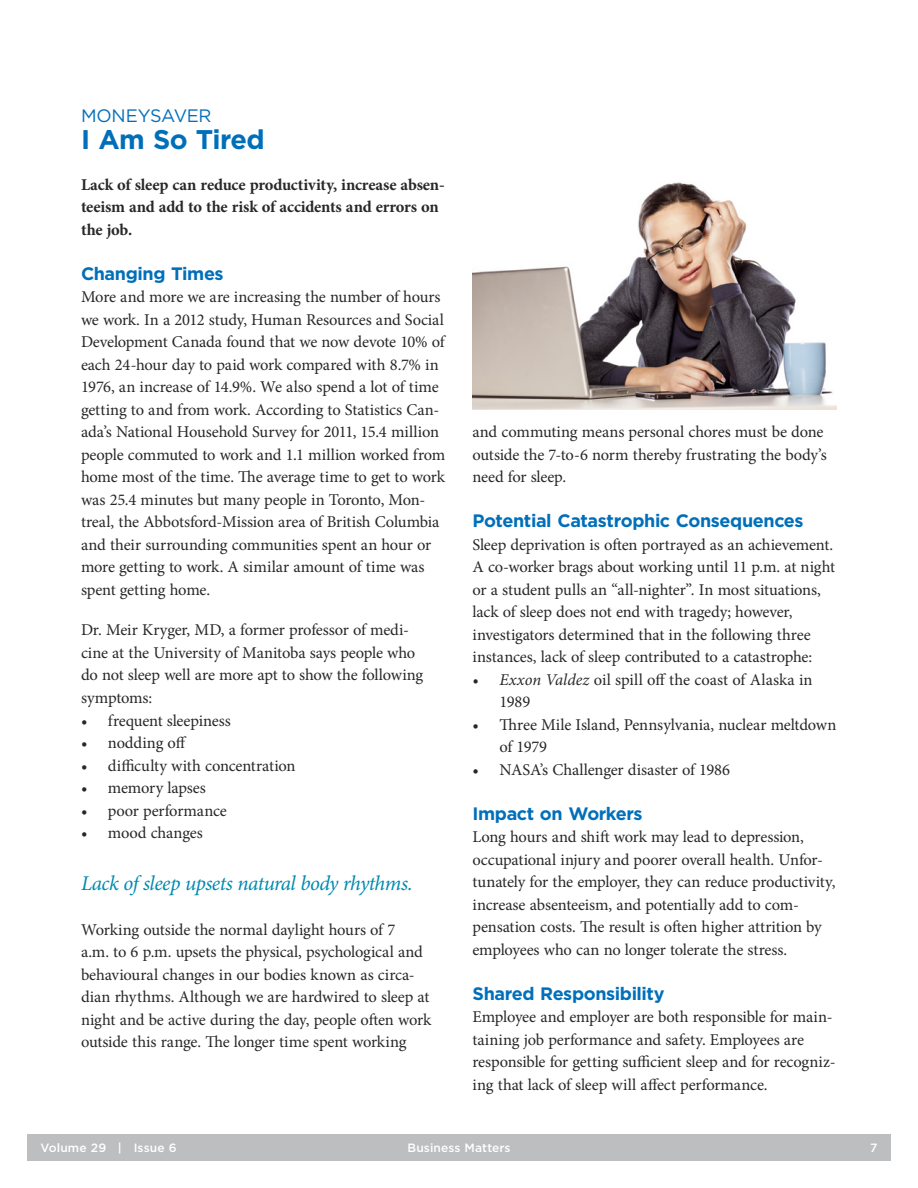
<style>
.page{position:relative;width:918px;height:1188px;background:#fff}
.page>*{position:absolute;margin:0;border:0;box-sizing:border-box;transform-origin:0 0}
.t1{font:700 27px "Gotham";letter-spacing:-.025em;color:#006fba}
.t2{font:italic 21px "Minion Pro";letter-spacing:-.03em;color:#008ab0}
.t3{font:700 18px "Gotham";letter-spacing:-.02em;color:#006fba}
.t4{font:18px "Gotham";letter-spacing:-.015em;color:#006fba}
.t5{font:16.5px/22.5px "Minion Pro";letter-spacing:-.01em;color:#292829}
.t6{font:700 16.5px/22.5px "Minion Pro";letter-spacing:-.01em;color:#292829}
.t7{font:500 12px "Gotham";letter-spacing:.01em;color:#fff}
.s1{font-style:italic}
</style>
<div class="page">
<div style="left:27px;top:1134px;width:864px;height:27px;background:#bcbec0"></div>
<img style="left:472px;top:182px;width:365px;height:228px">
<p class="t4" style="left:81px;top:105px;width:132px">MONEYSAVER</p>
<h1 class="t1" style="left:81px;top:122px;width:185px">I Am So Tired</h1>
<p class="t6" style="left:81px;top:173px;width:365px">Lack of sleep can reduce productivity, increase absen&shy;teeism and add to the risk of accidents and errors on the job.</p>
<p class="t3" style="left:81px;top:262px;width:144px">Changing Times</p>
<p class="t5" style="left:81px;top:286px;width:366px">More and more we are increasing the number of hours we work. In a 2012 study, Human Resources and Social Development Canada found that we now devote 10% of each 24-hour day to paid work compared with 8.7% in 1976, an increase of 14.9%. We also spend a lot of time getting to and from work. According to Statistics Can&shy;ada’s National Household Survey for 2011, 15.4 million people commuted to work and 1.1 million worked from home most of the time. The average time to get to work was 25.4 minutes but many people in Toronto, Mon&shy;treal, the Abbotsford-Mission area of British Columbia and their surrounding communities spent an hour or more getting to work. A similar amount of time was spent getting home.</p>
<p class="t5" style="left:81px;top:619px;width:344px">Dr. Meir Kryger, MD, a former professor of medi&shy;cine at the University of Manitoba says people who do not sleep well are more apt to show the following symptoms:</p>
<p class="t5" style="left:81px;top:709px;width:151px">• frequent sleepiness</p>
<p class="t5" style="left:81px;top:732px;width:107px">• nodding off</p>
<p class="t5" style="left:81px;top:754px;width:216px">• difficulty with concentration</p>
<p class="t5" style="left:81px;top:777px;width:126px">• memory lapses</p>
<p class="t5" style="left:81px;top:799px;width:147px">• poor performance</p>
<p class="t5" style="left:81px;top:822px;width:123px">• mood changes</p>
<p class="t2" style="left:81px;top:869px;width:333px">Lack of sleep upsets natural body rhythms.</p>
<p class="t5" style="left:81px;top:918px;width:352px">Working outside the normal daylight hours of 7<br>a.m. to 6 p.m. upsets the physical, psychological and behavioural changes in our bodies known as circa&shy;dian rhythms. Although we are hardwired to sleep at night and be active during the day, people often work outside this range. The longer time spent working</p>
<p class="t5" style="left:472px;top:421px;width:356px">and commuting means personal chores must be done outside the 7-to-6 norm thereby frustrating the body’s need for sleep.</p>
<p class="t3" style="left:472px;top:509px;width:333px">Potential Catastrophic Consequences</p>
<p class="t5" style="left:472px;top:533px;width:364px">Sleep deprivation is often portrayed as an achievement.<br>A co-worker brags about working until 11 p.m. at night or a student pulls an “all-nighter”. In most situations, lack of sleep does not end with tragedy; however, investigators determined that in the following three instances, lack of sleep contributed to a catastrophe:</p>
<p class="t5" style="left:499px;top:668px;width:315px;text-indent:-27px"><span class="s1">• Exxon Valdez</span> oil spill off the coast of Alaska in<br>1989</p>
<p class="t5" style="left:499px;top:714px;width:338px;text-indent:-27px">• Three Mile Island, Pennsylvania, nuclear meltdown of 1979</p>
<p class="t5" style="left:472px;top:759px;width:259px">• NASA’s Challenger disaster of 1986</p>
<p class="t3" style="left:472px;top:802px;width:172px">Impact on Workers</p>
<p class="t5" style="left:472px;top:826px;width:364px">Long hours and shift work may lead to depression, occupational injury and poorer overall health. Unfor&shy;tunately for the employer, they can reduce productivity, increase absenteeism, and potentially add to com&shy;pensation costs. The result is often higher attrition by employees who can no longer tolerate the stress.</p>
<p class="t3" style="left:472px;top:982px;width:194px">Shared Responsibility</p>
<p class="t5" style="left:472px;top:1006px;width:365px">Employee and employer are both responsible for main&shy;taining job performance and safety. Employees are responsible for getting sufficient sleep and for recogniz&shy;ing that lack of sleep will affect performance.</p>
<p class="t7" style="left:40px;top:1140px;width:138px">Volume 29 | Issue 6</p>
<p class="t7" style="left:407px;top:1140px;width:105px">Business Matters</p>
<p class="t7" style="left:870px;top:1140px;width:9px">7</p>
</div>
